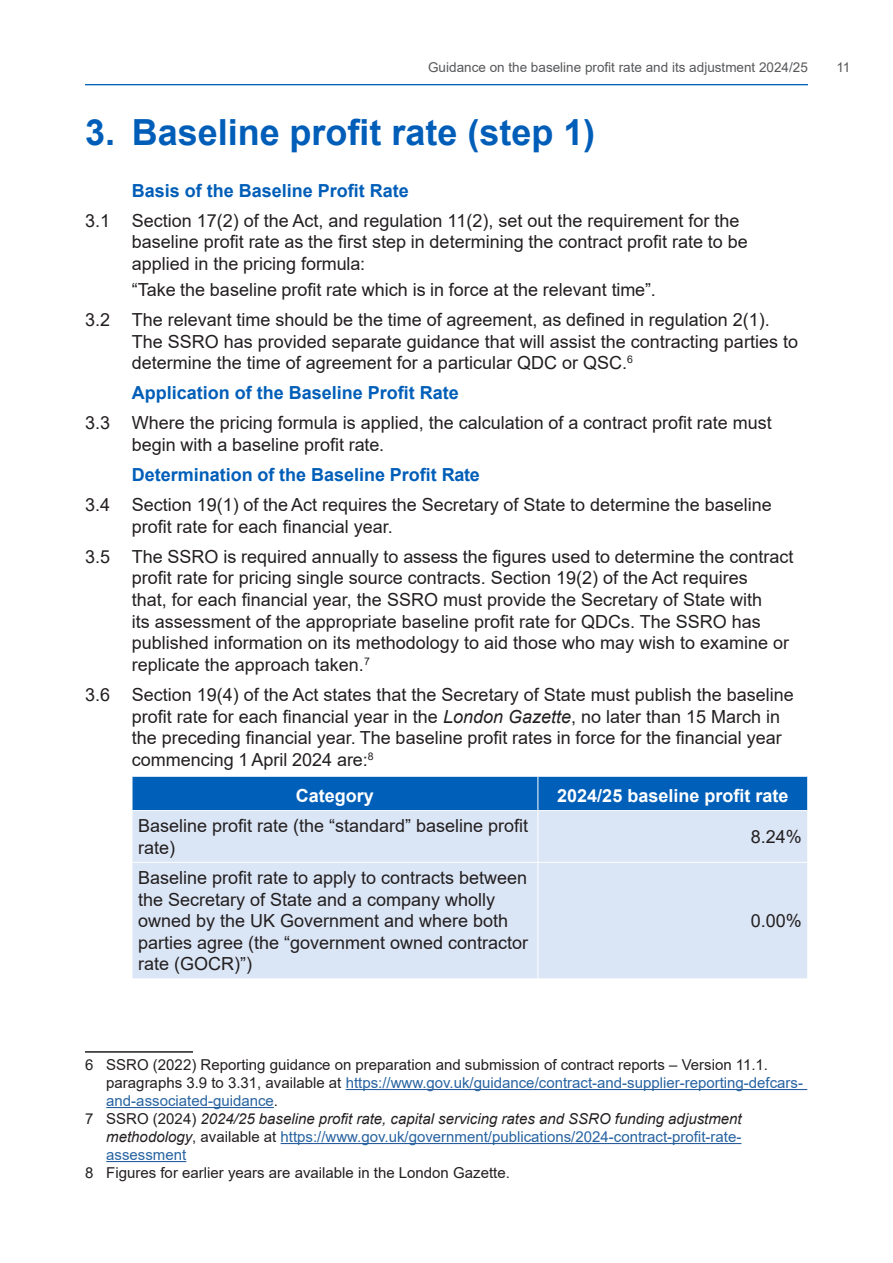
<style>
.page{position:relative;width:893px;height:1263px;background:#fff}
.page>*{position:absolute;margin:0;border:0;box-sizing:border-box;transform-origin:0 0}
.t1{font:700 36px "Arial";color:#005eb8}
.Table_body{font:18px/21.6px "Arial MT2";color:#231f20}
.Heading_-_Para_-_sub{font:700 18px "Arial";color:#005eb8}
.Body_text_-_no_numbers{font:18px "Arial MT2";color:#231f20}
.Table_body-2{font:700 18px "Arial";color:#fff}
.Table_body-3{font:18px "Arial";color:#231f20}
.Table_body-4{font:18px "Arial Bold MT2";color:#fff}
.Footnotes{font:15px/18px "Arial MT2";color:#231f20}
.Footnotes-2{font:15px/18px "Arial Italic MT2";color:#231f20;text-align:justify}
.Footnotes-3{font:15px "Arial";color:#231f20}
.t2{font:13.5px "Arial MT2";color:#57585a}
.t3{font:13.5px "Arial";color:#57585a}
.s1{font-family:"Arial Bold MT2";font-weight:400}
.s2{font-family:"Arial"}
.s3{font-family:"Arial";font-style:italic}
.s4{color:#2763a1}
.s5{font-family:"Arial MT2"}
.s6{font-family:"Arial MT2";color:#2763a1}
.s7{font-family:"Arial";color:#2763a1}
</style>
<div class="page">
<hr style="left:85px;top:84px;width:723px;height:1px;background:#005eb8">
<div style="left:133px;top:777px;width:674px;height:33px;background:#005fb9"></div>
<div style="left:133px;top:811px;width:674px;height:167px;background:#dae5f5"></div>
<hr style="left:538px;top:811px;width:1px;height:51px;background:#fff">
<hr style="left:132px;top:862px;width:406px;height:1px;background:#fff">
<hr style="left:538px;top:862px;width:1px;height:117px;background:#fff">
<hr style="left:538px;top:862px;width:270px;height:1px;background:#fff">
<hr style="left:538px;top:776px;width:1px;height:34px;background:#fff">
<hr style="left:85px;top:1051px;width:108px;height:2px;background:#1d1e1f">
<hr style="left:346px;top:1089px;width:461px;height:1px;background:#295c9d">
<hr style="left:106px;top:1107px;width:168px;height:1px;background:#295c9d">
<hr style="left:281px;top:1143px;width:460px;height:1px;background:#295c9d">
<hr style="left:106px;top:1161px;width:80px;height:1px;background:#295c9d">
<p class="t2" style="left:428px;top:58px;width:381px">Guidance on the baseline profit rate and its adjustment 2024/25</p>
<p class="t3" style="left:836px;top:58px;width:16px">11</p>
<p class="t1" style="left:85px;top:107px;width:511px"><span class="s1">3.</span> Baseline profit rate (step 1)</p>
<p class="Heading_-_Para_-_sub" style="left:132px;top:178px;width:279px">Basis of the Baseline Profit Rate</p>
<p class="Table_body" style="left:132px;top:209px;width:617px;text-indent:-47px"><span class="s2">3.1</span> Section 17(2) of the Act, and regulation 11(2), set out the requirement for the baseline profit rate as the first step in determining the contract profit rate to be <span class="s2">applied in the pricing formula:</span></p>
<p class="Body_text_-_no_numbers" style="left:132px;top:277px;width:526px">“Take the baseline profit rate which is in force at the relevant time”.</p>
<p class="Table_body" style="left:132px;top:309px;width:668px;text-indent:-47px"><span class="s2">3.2</span> The relevant time should be the time of agreement, as defined in regulation 2(1).<br>The SSRO has provided separate guidance that will assist the contracting parties to determine the time of agreement for a particular QDC or QSC.<sup>6</sup></p>
<p class="Heading_-_Para_-_sub" style="left:132px;top:380px;width:329px">Application of the Baseline Profit Rate</p>
<p class="Table_body" style="left:132px;top:412px;width:641px;text-indent:-47px"><span class="s2">3.3</span> Where the pricing formula is applied, the calculation of a contract profit rate must begin with a baseline profit rate.</p>
<p class="Heading_-_Para_-_sub" style="left:132px;top:462px;width:350px">Determination of the Baseline Profit Rate</p>
<p class="Table_body" style="left:132px;top:494px;width:641px;text-indent:-47px"><span class="s2">3.4</span> Section 19(1) of the Act requires the Secretary of State to determine the baseline profit rate for each financial year.</p>
<p class="Table_body" style="left:132px;top:546px;width:663px;text-indent:-47px"><span class="s2">3.5</span> The SSRO is required annually to assess the figures used to determine the contract profit rate for pricing single source contracts. Section 19(2) of the Act requires<br>that, for each financial year, the SSRO must provide the Secretary of State with<br>its assessment of the appropriate baseline profit rate for QDCs. The SSRO has published information on its methodology to aid those who may wish to examine or <span class="s2">replicate the approach taken.</span><sup>7</sup></p>
<p class="Table_body" style="left:132px;top:684px;width:663px;text-indent:-47px"><span class="s2">3.6</span> Section 19(4) of the Act states that the Secretary of State must publish the baseline profit rate for each financial year in the <span class="s3">London Gazette</span>, no later than 15 March in the preceding financial year. The baseline profit rates in force for the financial year <span class="s2">commencing 1 April 2024 are:</span><sup>8</sup></p>
<p class="Table_body-4" style="left:296px;top:783px;width:80px">Category</p>
<p class="Table_body-2" style="left:557px;top:783px;width:233px">2024/25 baseline profit rate</p>
<p class="Table_body" style="left:138px;top:815px;width:392px">Baseline profit rate (the “standard” baseline profit rate)</p>
<p class="Table_body-3" style="left:751px;top:824px;width:53px">8.24%</p>
<p class="Table_body" style="left:138px;top:867px;width:392px">Baseline profit rate to apply to contracts between the Secretary of State and a company wholly owned by the UK Government and where both parties agree (the “government owned contractor rate (GOCR)”)</p>
<p class="Table_body-3" style="left:751px;top:908px;width:53px">0.00%</p>
<p class="Footnotes" style="left:106px;top:1055px;width:698px;text-indent:-21px">6 SSRO (2022) Reporting guidance on preparation and submission of contract reports – Version 11.1. paragraphs 3.9 to 3.31, available at <span class="s4">https://www.gov.uk/guidance/contract-and-supplier-reporting-defcars&shy;and-associated-guidance</span><span class="s2">.</span></p>
<p class="Footnotes-2" style="left:106px;top:1110px;width:637px;text-indent:-21px"><span class="s5">7 SSRO (2024)</span> 2024/25 baseline profit rate, capital servicing rates and SSRO funding adjustment <span class="s3">methodology</span><span class="s5">, available at</span> <span class="s6">https://www.gov.uk/government/publications/2024-contract-profit-rate&shy;</span><span class="s7">assessment</span></p>
<p class="Footnotes-3" style="left:85px;top:1162px;width:426px">8 Figures for earlier years are available in the London Gazette.</p>
</div>
